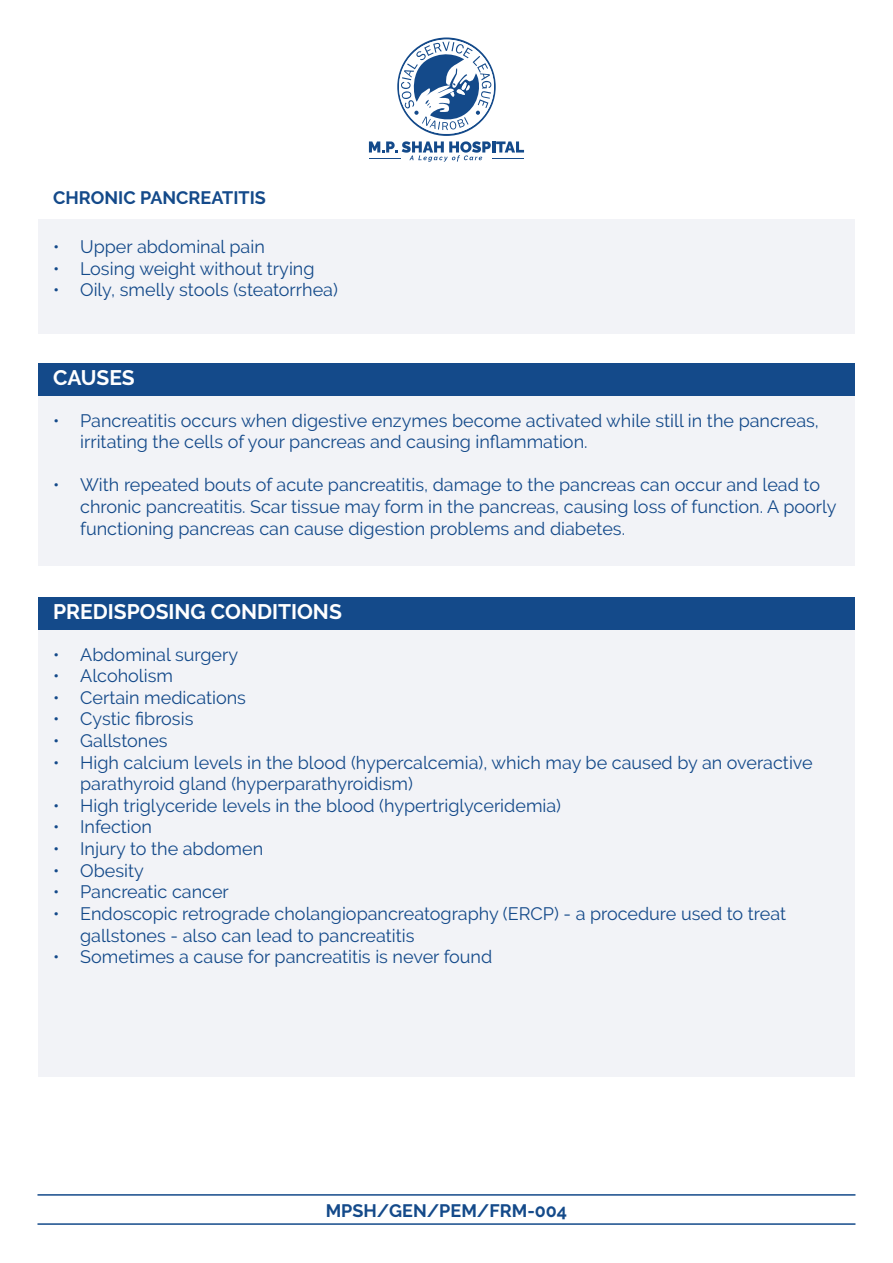
<style>
.page{position:relative;width:893px;height:1263px;background:#fff}
.page>*{position:absolute;margin:0;border:0;box-sizing:border-box;transform-origin:0 0}
.t1{font:700 21px "Raleway";color:#fff}
.t2{font:18px/21.6px "Raleway";color:#144a8a}
.t3{font:700 18px "Raleway";color:#144a8a}
</style>
<div class="page">
<hr style="left:38px;top:1194px;width:817px;height:2px;background:#144a8a">
<hr style="left:38px;top:1223px;width:817px;height:2px;background:#144a8a">
<svg style="left:369px;top:38px;width:155px;height:124px"></svg>
<div style="left:38px;top:219px;width:817px;height:115px;background:#f2f3f7"></div>
<div style="left:38px;top:382px;width:817px;height:184px;background:#f2f3f7"></div>
<div style="left:38px;top:616px;width:817px;height:460px;background:#f2f3f7"></div>
<div style="left:38px;top:363px;width:817px;height:33px;background:#144a8a"></div>
<div style="left:38px;top:597px;width:817px;height:33px;background:#144a8a"></div>
<p class="t3" style="left:53px;top:187px;width:214px">CHRONIC PANCREATITIS</p>
<p class="t2" style="left:53px;top:236px;width:213px">• Upper abdominal pain</p>
<p class="t2" style="left:53px;top:257px;width:263px">• Losing weight without trying</p>
<p class="t2" style="left:53px;top:279px;width:286px">• Oily, smelly stools (steatorrhea)</p>
<p class="t1" style="left:53px;top:366px;width:83px">CAUSES</p>
<p class="t2" style="left:80px;top:409px;width:740px;text-indent:-27px">• Pancreatitis occurs when digestive enzymes become activated while still in the pancreas, irritating the cells of your pancreas and causing inflammation.</p>
<p class="t2" style="left:80px;top:474px;width:758px;text-indent:-27px">• With repeated bouts of acute pancreatitis, damage to the pancreas can occur and lead to chronic pancreatitis. Scar tissue may form in the pancreas, causing loss of function. A poorly functioning pancreas can cause digestion problems and diabetes.</p>
<p class="t1" style="left:53px;top:600px;width:290px">PREDISPOSING CONDITIONS</p>
<p class="t2" style="left:53px;top:643px;width:186px">• Abdominal surgery</p>
<p class="t2" style="left:53px;top:665px;width:121px">• Alcoholism</p>
<p class="t2" style="left:53px;top:687px;width:194px">• Certain medications</p>
<p class="t2" style="left:53px;top:708px;width:142px">• Cystic fibrosis</p>
<p class="t2" style="left:53px;top:730px;width:116px">• Gallstones</p>
<p class="t2" style="left:80px;top:751px;width:734px;text-indent:-27px">• High calcium levels in the blood (hypercalcemia), which may be caused by an overactive parathyroid gland (hyperparathyroidism)</p>
<p class="t2" style="left:53px;top:795px;width:509px">• High triglyceride levels in the blood (hypertriglyceridemia)</p>
<p class="t2" style="left:53px;top:816px;width:100px">• Infection</p>
<p class="t2" style="left:53px;top:838px;width:212px">• Injury to the abdomen</p>
<p class="t2" style="left:53px;top:859px;width:92px">• Obesity</p>
<p class="t2" style="left:53px;top:881px;width:177px">• Pancreatic cancer</p>
<p class="t2" style="left:80px;top:903px;width:707px;text-indent:-27px">• Endoscopic retrograde cholangiopancreatography (ERCP) - a procedure used to treat gallstones - also can lead to pancreatitis</p>
<p class="t2" style="left:53px;top:946px;width:441px">• Sometimes a cause for pancreatitis is never found</p>
<p class="t3" style="left:326px;top:1201px;width:243px">MPSH/GEN/PEM/FRM-004</p>
</div>
